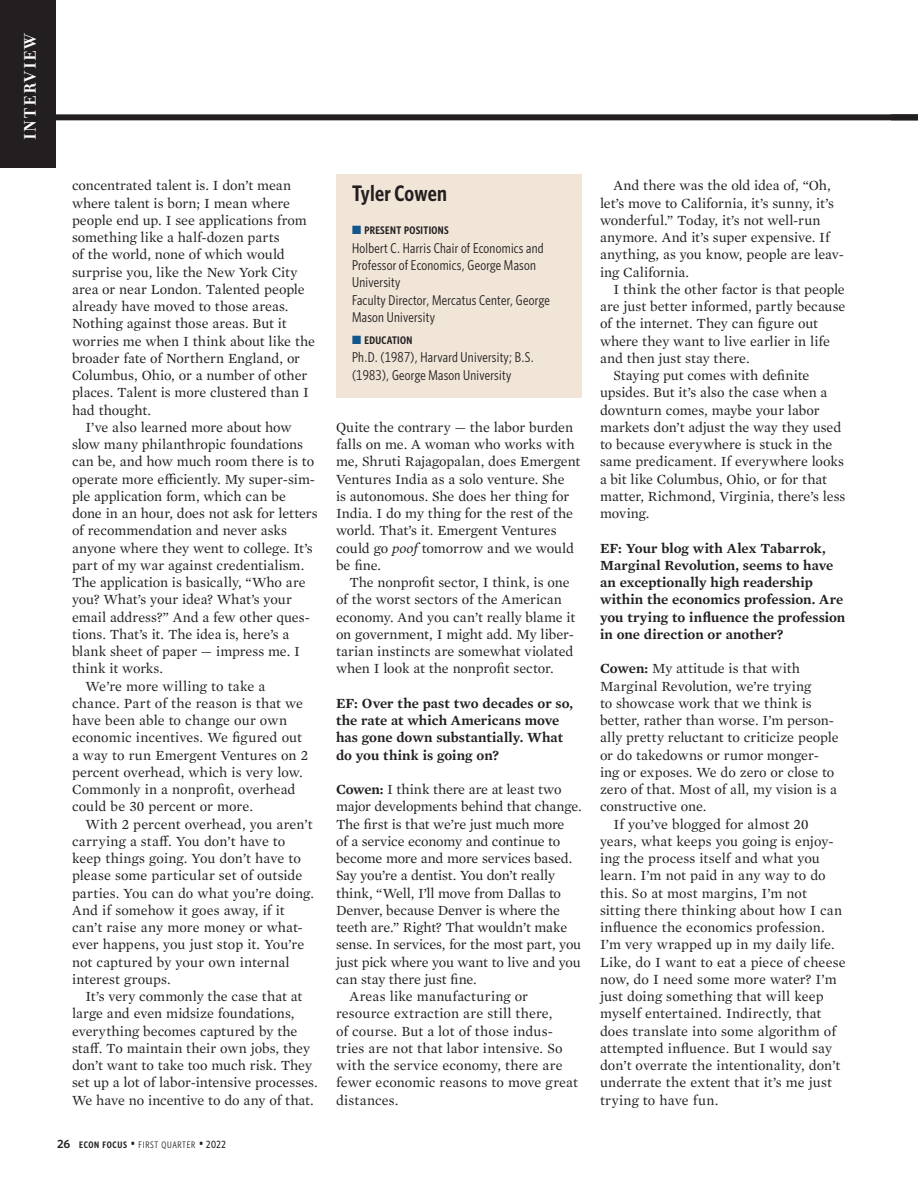
<style>
.page{position:relative;width:918px;height:1188px;background:#fff}
.page>*{position:absolute;margin:0;border:0;box-sizing:border-box;transform-origin:0 0}
.t1{font:600 22.5px "Whitney Condensed";letter-spacing:.005em;color:#231f20}
.t2{font:700 18px "Filosofia OT";letter-spacing:.1em;color:#fff}
.Body_text_indent{font:14.25px/17.2px "Mercury Text G1";color:#231f20}
.Body_text_no_indent{font:14.25px/17.2px "Mercury Text G1";letter-spacing:-.01em;color:#231f20}
.Q_A_No_Indent{font:600 14.25px/17.2px "Mercury Text G1";color:#231f20}
.t3{font:14.25px/17.2px "Whitney Condensed";letter-spacing:.02em;color:#231f20}
.t4{font:600 10.95px "Whitney Condensed";letter-spacing:.03em;color:#231f20}
.t5{font:9.45px "Whitney Condensed";letter-spacing:.07em;color:#231f20}
.s1{font-family:"Whitney";font-weight:600;font-size:12px}
.s2{font-weight:600}
.s3{font-size:13.5px}
.s4{font-weight:500;font-size:10.5px}
.s5{color:#11568c}
.s6{font-style:italic}
</style>
<div class="page">
<div style="left:0;top:114px;width:918px;height:6px;background:#231f20"></div>
<div style="left:0;top:0;width:56px;height:167px;background:#231f20"></div>
<div style="left:336px;top:174px;width:246px;height:223px;background:#f0e5d7"></div>
<p class="t2" style="left:20px;top:140px;width:110px;rotate:-90deg">INTERVIEW</p>
<p class="Body_text_indent" style="left:72px;top:176px;width:245px">concentrated talent is. I don’t mean where talent is born; I mean where people end up. I see applications from something like a half-dozen parts<br>of the world, none of which would surprise you, like the New York City area or near London. Talented people already have moved to those areas.<br>Nothing against those areas. But it worries me when I think about like the broader fate of Northern England, or Columbus, Ohio, or a number of other places. Talent is more clustered than I had thought.</p>
<p class="Body_text_indent" style="left:72px;top:418px;width:247px;text-indent:14px">I’ve also learned more about how slow many philanthropic foundations can be, and how much room there is to operate more efficiently. My super-sim&shy;ple application form, which can be done in an hour, does not ask for letters of recommendation and never asks anyone where they went to college. It’s part of my war against credentialism.<br>The application is basically, “Who are you? What’s your idea? What’s your email address?” And a few other ques&shy;tions. That’s it. The idea is, here’s a blank sheet of paper — impress me. I think it works.</p>
<p class="Body_text_indent" style="left:72px;top:677px;width:238px;text-indent:14px">We’re more willing to take a chance. Part of the reason is that we have been able to change our own economic incentives. We figured out a way to run Emergent Ventures on 2 percent overhead, which is very low.<br>Commonly in a nonprofit, overhead could be 30 percent or more.</p>
<p class="Body_text_indent" style="left:72px;top:815px;width:244px;text-indent:14px">With 2 percent overhead, you aren’t carrying a staff. You don’t have to keep things going. You don’t have to please some particular set of outside parties. You can do what you’re doing.<br>And if somehow it goes away, if it can’t raise any more money or what&shy;ever happens, you just stop it. You’re not captured by your own internal interest groups.</p>
<p class="Body_text_indent" style="left:72px;top:987px;width:247px;text-indent:14px">It’s very commonly the case that at large and even midsize foundations, everything becomes captured by the staff. To maintain their own jobs, they don’t want to take too much risk. They set up a lot of labor-intensive processes.<br>We have no incentive to do any of that.</p>
<p class="t5" style="left:57px;top:1139px;width:170px"><span class="s1">26</span> <span class="s2">ECON FOCUS</span> <span class="s3">•</span> FIRST QUARTER <span class="s3">•</span> <span class="s4">2022</span></p>
<p class="t1" style="left:352px;top:179px;width:96px">Tyler Cowen</p>
<p class="t4" style="left:352px;top:223px;width:98px"><span class="s5">■</span> PRESENT POSITIONS</p>
<p class="t3" style="left:352px;top:239px;width:193px">Holbert C. Harris Chair of Economics and<br>Professor of Economics, George Mason<br>University</p>
<p class="t3" style="left:352px;top:291px;width:199px">Faculty Director, Mercatus Center, George<br>Mason University</p>
<p class="t4" style="left:352px;top:333px;width:62px"><span class="s5">■</span> EDUCATION</p>
<p class="t3" style="left:352px;top:348px;width:183px">Ph.D. (1987), Harvard University; B.S. (1983), George Mason University</p>
<p class="Body_text_indent" style="left:336px;top:418px;width:246px">Quite the contrary — the labor burden falls on me. A woman who works with me, Shruti Rajagopalan, does Emergent Ventures India as a solo venture. She<br>is autonomous. She does her thing for India. I do my thing for the rest of the world. That’s it. Emergent Ventures could go <span class="s6">poof</span> tomorrow and we would be fine.</p>
<p class="Body_text_indent" style="left:336px;top:573px;width:241px;text-indent:14px">The nonprofit sector, I think, is one of the worst sectors of the American economy. And you can’t really blame it on government, I might add. My liber&shy;tarian instincts are somewhat violated when I look at the nonprofit sector.</p>
<p class="Q_A_No_Indent" style="left:336px;top:694px;width:239px">EF: Over the past two decades or so, the rate at which Americans move has gone down substantially. What do you think is going on?</p>
<p class="Body_text_no_indent" style="left:336px;top:780px;width:247px"><span class="s2">Cowen:</span> I think there are at least two major developments behind that change.<br>The first is that we’re just much more<br>of a service economy and continue to become more and more services based.<br>Say you’re a dentist. You don’t really think, “Well, I’ll move from Dallas to Denver, because Denver is where the teeth are.” Right? That wouldn’t make sense. In services, for the most part, you just pick where you want to live and you can stay there just fine.</p>
<p class="Body_text_indent" style="left:336px;top:987px;width:243px;text-indent:14px">Areas like manufacturing or resource extraction are still there,<br>of course. But a lot of those indus&shy;tries are not that labor intensive. So with the service economy, there are fewer economic reasons to move great distances.</p>
<p class="Body_text_indent" style="left:600px;top:176px;width:245px;text-indent:14px">And there was the old idea of, “Oh, let’s move to California, it’s sunny, it’s wonderful.” Today, it’s not well-run anymore. And it’s super expensive. If anything, as you know, people are leav&shy;ing California.</p>
<p class="Body_text_indent" style="left:600px;top:280px;width:247px;text-indent:14px">I think the other factor is that people are just better informed, partly because of the internet. They can figure out where they want to live earlier in life and then just stay there.</p>
<p class="Body_text_indent" style="left:600px;top:366px;width:247px;text-indent:14px">Staying put comes with definite upsides. But it’s also the case when a downturn comes, maybe your labor markets don’t adjust the way they used to because everywhere is stuck in the same predicament. If everywhere looks a bit like Columbus, Ohio, or for that matter, Richmond, Virginia, there’s less moving.</p>
<p class="Q_A_No_Indent" style="left:600px;top:539px;width:247px">EF: Your blog with Alex Tabarrok, Marginal Revolution, seems to have an exceptionally high readership within the economics profession. Are you trying to influence the profession in one direction or another?</p>
<p class="Body_text_no_indent" style="left:600px;top:659px;width:240px"><span class="s2">Cowen:</span> My attitude is that with Marginal Revolution, we’re trying<br>to showcase work that we think is better, rather than worse. I’m person&shy;ally pretty reluctant to criticize people or do takedowns or rumor monger&shy;ing or exposes. We do zero or close to zero of that. Most of all, my vision is a constructive one.</p>
<p class="Body_text_indent" style="left:600px;top:815px;width:247px;text-indent:14px">If you’ve blogged for almost 20 years, what keeps you going is enjoy&shy;ing the process itself and what you learn. I’m not paid in any way to do this. So at most margins, I’m not sitting there thinking about how I can influence the economics profession.<br>I’m very wrapped up in my daily life.<br>Like, do I want to eat a piece of cheese now, do I need some more water? I’m just doing something that will keep myself entertained. Indirectly, that does translate into some algorithm of attempted influence. But I would say don’t overrate the intentionality, don’t underrate the extent that it’s me just trying to have fun.</p>
</div>
